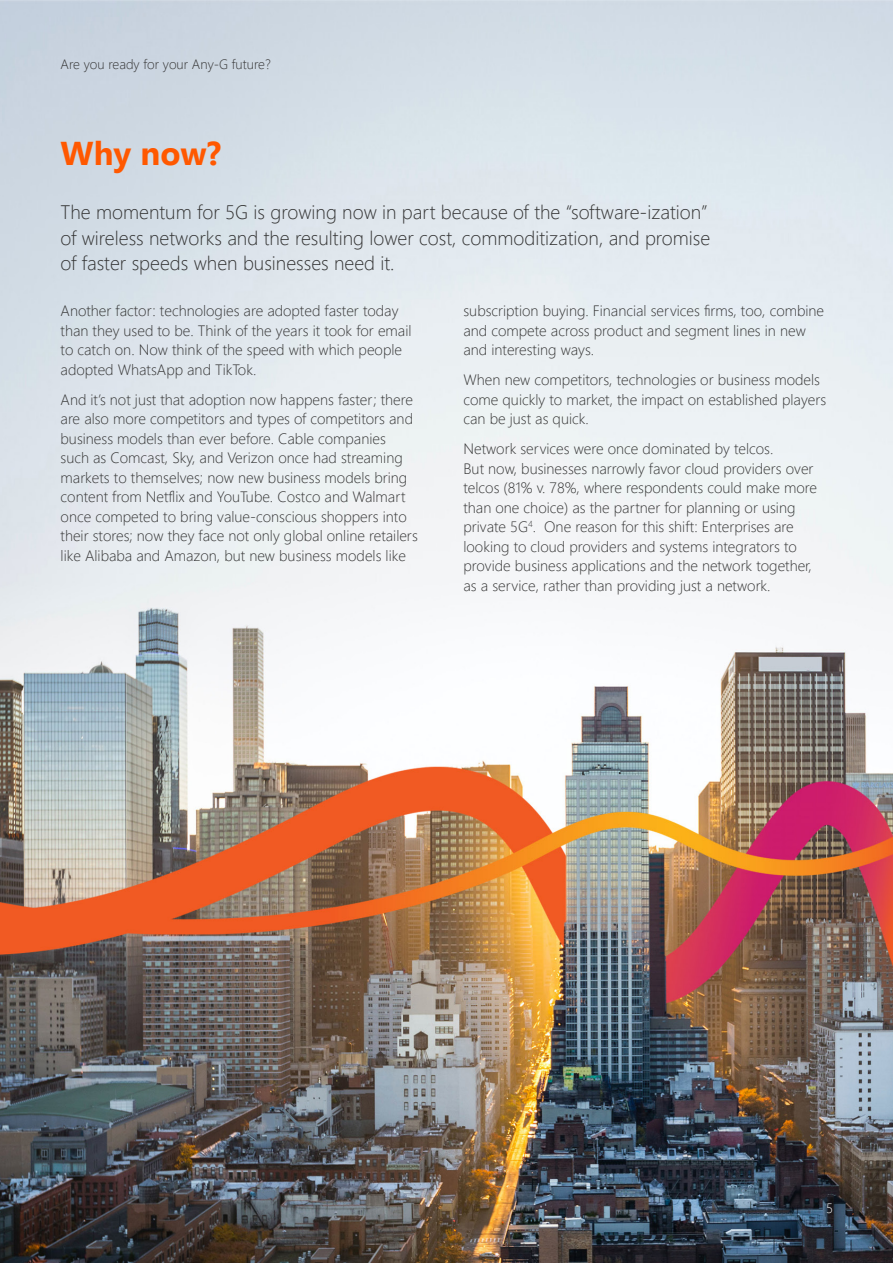
<style>
.page{position:relative;width:893px;height:1263px;background:#fff}
.page>*{position:absolute;margin:0;border:0;box-sizing:border-box;transform-origin:0 0}
.t1{font:700 33px "Segoe UI";color:#ff5800}
.t2{font:300 19.5px/25.5px "Segoe UI";color:#333}
.t3{font:300 15px/19.5px "Segoe UI";color:#333}
.t4{font:300 13.5px "Segoe UI";color:#333}
.t5{font:300 13.5px "Segoe UI";color:#fff}
</style>
<div class="page">
<img style="left:0;top:0;width:893px;height:1263px">
<p class="t4" style="left:61px;top:54px;width:212px">Are you ready for your Any-G future?</p>
<h1 class="t1" style="left:61px;top:130px;width:162px">Why now?</h1>
<h2 class="t2" style="left:61px;top:198px;width:651px">The momentum for 5G is growing now in part because of the “software-ization” of wireless networks and the resulting lower cost, commoditization, and promise of faster speeds when businesses need it.</h2>
<p class="t3" style="left:61px;top:300px;width:352px">Another factor: technologies are adopted faster today than they used to be. Think of the years it took for email to catch on. Now think of the speed with which people adopted WhatsApp and TikTok.</p>
<p class="t3" style="left:61px;top:389px;width:359px">And it’s not just that adoption now happens faster; there are also more competitors and types of competitors and business models than ever before. Cable companies such as Comcast, Sky, and Verizon once had streaming markets to themselves; now new business models bring content from Netflix and YouTube. Costco and Walmart once competed to bring value-conscious shoppers into their stores; now they face not only global online retailers like Alibaba and Amazon, but new business models like</p>
<p class="t3" style="left:463px;top:300px;width:362px">subscription buying. Financial services firms, too, combine and compete across product and segment lines in new and interesting ways.</p>
<p class="t3" style="left:463px;top:370px;width:364px">When new competitors, technologies or business models come quickly to market, the impact on established players can be just as quick.</p>
<p class="t3" style="left:463px;top:439px;width:355px">Network services were once dominated by telcos.<br>But now, businesses narrowly favor cloud providers over telcos (81% v. 78%, where respondents could make more than one choice) as the partner for planning or using private 5G<sup>4</sup>. One reason for this shift: Enterprises are looking to cloud providers and systems integrators to provide business applications and the network together, as a service, rather than providing just a network.</p>
<p class="t5" style="left:826px;top:1197px;width:8px">5</p>
</div>
